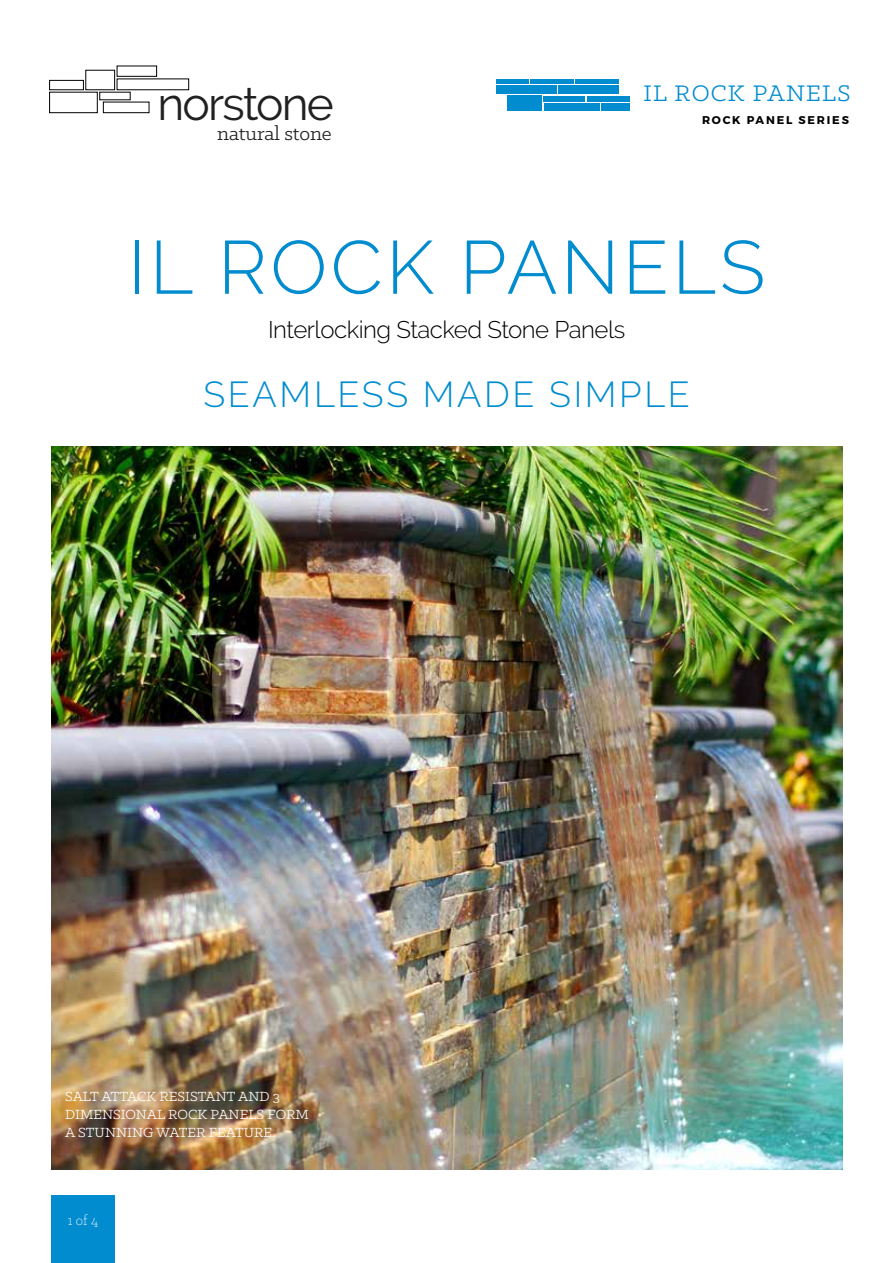
<style>
.page{position:relative;width:893px;height:1263px;background:#fff}
.page>*{position:absolute;margin:0;border:0;box-sizing:border-box;transform-origin:0 0}
.t1{font:300 75px "Raleway";letter-spacing:.05em;color:#008ccf}
.t2{font:46.05px "Raleway";letter-spacing:-.04em;color:#212121}
.t3{font:300 36px "Raleway";letter-spacing:.075em;color:#008ccf}
.t4{font:25.5px "Klinic Slab";letter-spacing:.05em;color:#008ccf}
.t5{font:300 24px "Raleway";letter-spacing:-.02em;color:#000}
.t6{font:21px "Klinic Slab";letter-spacing:-.005em;color:#212121}
.t7{font:15px/18px "Klinic Slab";color:#fff}
.t8{font:300 15px "Klinic Slab";color:#fff}
.t9{font:700 11.25px "Montserrat";letter-spacing:.16em;color:#000}
</style>
<div class="page">
<div style="left:49px;top:92px;width:49px;height:21px;border:1px solid #000"></div>
<div style="left:49px;top:80px;width:35px;height:10px;border:1px solid #000"></div>
<div style="left:117px;top:66px;width:40px;height:11px;border:1px solid #000"></div>
<div style="left:103px;top:102px;width:46px;height:11px;border:1px solid #000"></div>
<div style="left:51px;top:1195px;width:64px;height:68px;background:#008ccf"></div>
<img style="left:51px;top:447px;width:791px;height:722px">
<div style="left:496px;top:79px;width:32px;height:5px;background:#008ccf"></div>
<div style="left:575px;top:79px;width:44px;height:5px;background:#008ccf"></div>
<div style="left:530px;top:79px;width:44px;height:5px;background:#008ccf"></div>
<div style="left:558px;top:86px;width:61px;height:8px;background:#008ccf"></div>
<div style="left:496px;top:86px;width:60px;height:8px;background:#008ccf"></div>
<div style="left:543px;top:96px;width:42px;height:6px;background:#008ccf"></div>
<div style="left:587px;top:96px;width:43px;height:6px;background:#008ccf"></div>
<div style="left:601px;top:103px;width:29px;height:8px;background:#008ccf"></div>
<div style="left:544px;top:103px;width:55px;height:8px;background:#008ccf"></div>
<div style="left:507px;top:96px;width:34px;height:15px;background:#008ccf"></div>
<h2 class="t2" style="left:157px;top:77px;width:178px">norstone</h2>
<h3 class="t6" style="left:217px;top:120px;width:116px">natural stone</h3>
<h3 class="t4" style="left:643px;top:77px;width:209px">IL ROCK PANELS</h3>
<p class="t9" style="left:702px;top:113px;width:148px">ROCK PANEL SERIES</p>
<h1 class="t1" style="left:128px;top:224px;width:638px">IL ROCK PANELS</h1>
<h3 class="t5" style="left:268px;top:316px;width:359px">Interlocking Stacked Stone Panels</h3>
<h3 class="t3" style="left:203px;top:374px;width:488px">SEAMLESS MADE SIMPLE</h3>
<p class="t7" style="left:65px;top:1087px;width:245px">SALT ATTACK RESISTANT AND 3<br>DIMENSIONAL ROCK PANELS FORM<br>A STUNNING WATER FEATURE.</p>
<p class="t8" style="left:68px;top:1211px;width:32px">1 of 4</p>
</div>
